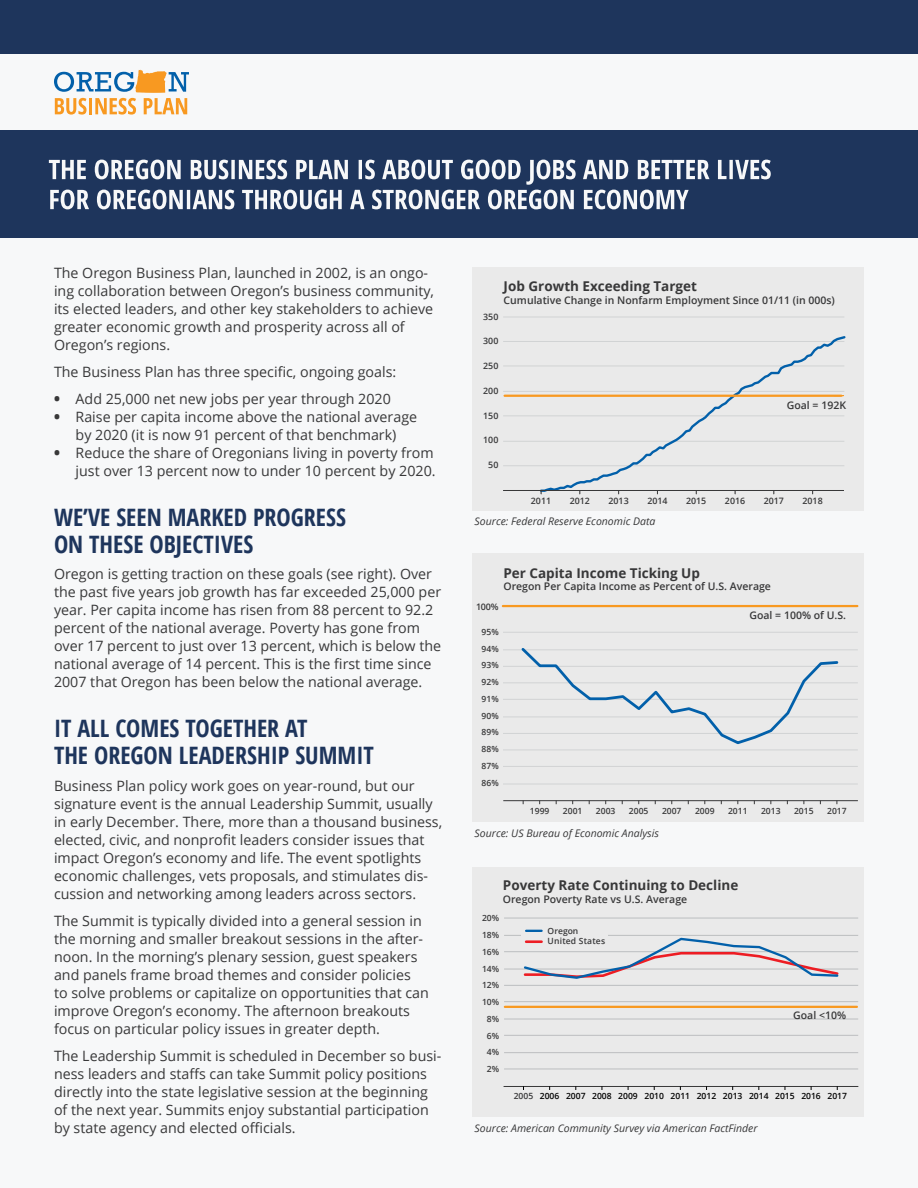
<style>
.page{position:relative;width:918px;height:1188px;background:#f7f8f9}
.page>*{position:absolute;margin:0;border:0;box-sizing:border-box;transform-origin:0 0}
.t1{font:700 condensed 24px/27px "Open Sans";color:#1e355c}
.t2{font:14.25px/18px "Open Sans";color:#383839}
.t3{font:700 14.1px "Open Sans";color:#383839}
.t4{font:700 13.65px "Open Sans";color:#383839}
.t5{font:700 13.5px "Open Sans";color:#383839}
.t6{font:600 10.5px "Open Sans";color:#383839}
.t7{font:italic 10.5px "Open Sans";color:#383839}
.t8{font:600 9px "Open Sans";color:#383839}
.t9{font:600 8.85px "Open Sans";color:#383839}
.t10{font:600 8.55px "Open Sans";color:#383839}
.t11{font:600 8.55px "Open Sans";color:#000}
.t12{font:600 8.55px/10.9px "Open Sans";letter-spacing:.02em;color:#383839}
.s1{font-weight:800;font-size:15px}
.s2{color:#383839}
</style>
<div class="page">
<div style="left:0;top:130px;width:918px;height:108px;background:#1e355c"></div>
<svg style="left:54px;top:70px;width:135px;height:45px"></svg>
<svg style="left:49px;top:160px;width:722px;height:49px"></svg>
<div style="left:0;top:0;width:918px;height:54px;background:#1e355c"></div>
<div style="left:472px;top:554px;width:392px;height:268px;background:#eaeaea"></div>
<hr style="left:503px;top:800px;width:355px;height:1px;background:#383839">
<hr style="left:503px;top:784px;width:355px;height:1px;background:#d1d3d4">
<hr style="left:503px;top:766px;width:355px;height:1px;background:#d1d3d4">
<hr style="left:503px;top:750px;width:355px;height:1px;background:#d1d3d4">
<hr style="left:503px;top:733px;width:355px;height:1px;background:#d1d3d4">
<hr style="left:503px;top:717px;width:355px;height:1px;background:#d1d3d4">
<hr style="left:503px;top:699px;width:355px;height:1px;background:#d1d3d4">
<hr style="left:503px;top:683px;width:355px;height:1px;background:#d1d3d4">
<hr style="left:503px;top:666px;width:355px;height:1px;background:#d1d3d4">
<hr style="left:503px;top:650px;width:355px;height:1px;background:#d1d3d4">
<hr style="left:503px;top:632px;width:355px;height:1px;background:#d1d3d4">
<svg style="left:519px;top:648px;width:321px;height:96px"></svg>
<hr style="left:503px;top:605px;width:354px;height:2px;background:#f89921">
<div style="left:472px;top:867px;width:392px;height:250px;background:#eaeaea"></div>
<hr style="left:504px;top:1086px;width:354px;height:1px;background:#383839">
<hr style="left:504px;top:1069px;width:354px;height:1px;background:#bcbec0">
<hr style="left:504px;top:1052px;width:354px;height:1px;background:#bcbec0">
<hr style="left:504px;top:1035px;width:354px;height:1px;background:#bcbec0">
<hr style="left:504px;top:1019px;width:354px;height:1px;background:#bcbec0">
<hr style="left:504px;top:1001px;width:354px;height:1px;background:#bcbec0">
<hr style="left:504px;top:985px;width:354px;height:1px;background:#bcbec0">
<hr style="left:504px;top:969px;width:354px;height:1px;background:#bcbec0">
<hr style="left:504px;top:951px;width:354px;height:1px;background:#bcbec0">
<hr style="left:504px;top:935px;width:354px;height:1px;background:#bcbec0">
<hr style="left:504px;top:918px;width:354px;height:1px;background:#bcbec0">
<div style="left:521px;top:922px;width:86px;height:27px;background:#eaeaea"></div>
<svg style="left:522px;top:930px;width:318px;height:49px"></svg>
<hr style="left:526px;top:940px;width:16px;height:3px;background:#ed1d24">
<hr style="left:505px;top:1006px;width:352px;height:2px;background:#f89921">
<div style="left:472px;top:267px;width:392px;height:244px;background:#eaeaea"></div>
<hr style="left:503px;top:466px;width:341px;height:1px;background:#d1d3d4">
<hr style="left:503px;top:441px;width:341px;height:1px;background:#d1d3d4">
<hr style="left:503px;top:416px;width:341px;height:1px;background:#d1d3d4">
<hr style="left:503px;top:391px;width:341px;height:1px;background:#d1d3d4">
<hr style="left:503px;top:366px;width:341px;height:1px;background:#d1d3d4">
<hr style="left:503px;top:341px;width:341px;height:1px;background:#d1d3d4">
<hr style="left:503px;top:317px;width:341px;height:1px;background:#d1d3d4">
<svg style="left:539px;top:336px;width:307px;height:157px"></svg>
<hr style="left:505px;top:395px;width:339px;height:1px;background:#f89921">
<hr style="left:503px;top:490px;width:341px;height:1px;background:#383839">
<hr style="left:505px;top:395px;width:336px;height:2px;background:#f89921">
<p class="t2" style="left:54px;top:264px;width:382px">The Oregon Business Plan, launched in 2002, is an ongo&shy;ing collaboration between Oregon’s business community, its elected leaders, and other key stakeholders to achieve greater economic growth and prosperity across all of Oregon’s regions.</p>
<p class="t2" style="left:54px;top:363px;width:344px">The Business Plan has three specific, ongoing goals:</p>
<p class="t2" style="left:54px;top:390px;width:338px"><span class="s1">•</span> Add 25,000 net new jobs per year through 2020</p>
<p class="t2" style="left:54px;top:408px;width:365px;text-align:center"><span class="s1">•</span> Raise per capita income above the national average by 2020 (it is now 91 percent of that benchmark)</p>
<p class="t2" style="left:54px;top:444px;width:383px;text-align:right"><span class="s1">•</span> Reduce the share of Oregonians living in poverty from just over 13 percent now to under 10 percent by 2020.</p>
<h1 class="t1" style="left:54px;top:503px;width:293px">WE’VE SEEN MARKED PROGRESS<br>ON THESE OBJECTIVES</h1>
<p class="t2" style="left:54px;top:565px;width:389px">Oregon is getting traction on these goals (see right). Over the past five years job growth has far exceeded 25,000 per year. Per capita income has risen from 88 percent to 92.2 percent of the national average. Poverty has gone from over 17 percent to just over 13 percent, which is below the national average of 14 percent. This is the first time since 2007 that Oregon has been below the national average.</p>
<h1 class="t1" style="left:54px;top:714px;width:321px">IT ALL COMES TOGETHER AT<br>THE OREGON LEADERSHIP SUMMIT</h1>
<p class="t2" style="left:54px;top:776px;width:390px">Business Plan policy work goes on year-round, but our signature event is the annual Leadership Summit, usually in early December. There, more than a thousand business, elected, civic, and nonprofit leaders consider issues that impact Oregon’s economy and life. The event spotlights economic challenges, vets proposals, and stimulates dis&shy;cussion and networking among leaders across sectors.</p>
<p class="t2" style="left:54px;top:911px;width:376px">The Summit is typically divided into a general session in the morning and smaller breakout sessions in the after&shy;noon. In the morning’s plenary session, guest speakers and panels frame broad themes and consider policies<br>to solve problems or capitalize on opportunities that can improve Oregon’s economy. The afternoon breakouts focus on particular policy issues in greater depth.</p>
<p class="t2" style="left:54px;top:1046px;width:389px">The Leadership Summit is scheduled in December so busi&shy;ness leaders and staffs can take Summit policy positions directly into the state legislative session at the beginning of the next year. Summits enjoy substantial participation by state agency and elected officials.</p>
<p class="t5" style="left:504px;top:277px;width:195px">Job Growth Exceeding Target</p>
<p class="t6" style="left:504px;top:293px;width:333px">Cumulative Change in Nonfarm Employment Since 01/11 (in 000s)</p>
<p class="t3" style="left:503px;top:279px;width:182px">Exceeding the Jobs Target</p>
<p class="t9" style="left:483px;top:311px;width:17px">350</p>
<p class="t9" style="left:483px;top:335px;width:17px">300</p>
<p class="t9" style="left:483px;top:360px;width:17px">250</p>
<p class="t9" style="left:483px;top:385px;width:17px">200</p>
<p class="t9" style="left:483px;top:409px;width:17px">150</p>
<p class="t9" style="left:483px;top:434px;width:17px">100</p>
<p class="t9" style="left:488px;top:459px;width:12px">50</p>
<p class="t6" style="left:787px;top:398px;width:61px">Goal = 192K</p>
<p class="t9" style="left:531px;top:495px;width:22px">2011</p>
<p class="t9" style="left:570px;top:495px;width:22px">2012</p>
<p class="t9" style="left:609px;top:495px;width:22px">2013</p>
<p class="t9" style="left:647px;top:495px;width:22px">2014</p>
<p class="t9" style="left:686px;top:495px;width:22px">2015</p>
<p class="t9" style="left:725px;top:495px;width:22px">2016</p>
<p class="t9" style="left:764px;top:495px;width:22px">2017</p>
<p class="t9" style="left:803px;top:495px;width:22px">2018</p>
<p class="t7" style="left:475px;top:514px;width:182px">Source: Federal Reserve Economic Data</p>
<p class="t5" style="left:503px;top:563px;width:198px">Per Capita Income Ticking Up</p>
<p class="t6" style="left:503px;top:579px;width:269px">Oregon Per Capita Income as Percent of U.S. Average</p>
<p class="t8" style="left:476px;top:600px;width:24px">100%</p>
<p class="t10" style="left:482px;top:626px;width:19px">95%</p>
<p class="t10" style="left:482px;top:643px;width:19px">94%</p>
<p class="t10" style="left:482px;top:659px;width:19px">93%</p>
<p class="t10" style="left:482px;top:676px;width:19px">92%</p>
<p class="t10" style="left:482px;top:693px;width:19px">91%</p>
<p class="t10" style="left:482px;top:710px;width:19px">90%</p>
<p class="t10" style="left:482px;top:726px;width:19px">89%</p>
<p class="t10" style="left:482px;top:743px;width:19px">88%</p>
<p class="t10" style="left:482px;top:760px;width:19px">87%</p>
<p class="t10" style="left:482px;top:777px;width:19px">86%</p>
<p class="t6" style="left:750px;top:608px;width:98px">Goal = 100% of U.S.</p>
<p class="t10" style="left:530px;top:805px;width:21px">1999</p>
<p class="t10" style="left:563px;top:805px;width:21px">2001</p>
<p class="t10" style="left:596px;top:805px;width:21px">2003</p>
<p class="t10" style="left:629px;top:805px;width:21px">2005</p>
<p class="t10" style="left:662px;top:805px;width:21px">2007</p>
<p class="t10" style="left:695px;top:805px;width:21px">2009</p>
<p class="t10" style="left:728px;top:805px;width:21px">2011</p>
<p class="t10" style="left:761px;top:805px;width:21px">2013</p>
<p class="t10" style="left:794px;top:805px;width:21px">2015</p>
<p class="t10" style="left:827px;top:805px;width:21px">2017</p>
<p class="t7" style="left:475px;top:826px;width:186px">Source: US Bureau of Economic Analysis</p>
<p class="t5" style="left:503px;top:876px;width:237px">Poverty Rate Continuing to Decline</p>
<p class="t6" style="left:503px;top:892px;width:186px">Oregon Poverty Rate vs U.S. Average</p>
<p class="t4" style="left:504px;top:882px;width:140px">Poverty Comparison</p>
<p class="t10" style="left:482px;top:913px;width:19px">20%</p>
<p class="t10" style="left:482px;top:929px;width:19px">18%</p>
<p class="t10" style="left:482px;top:946px;width:19px">16%</p>
<p class="t10" style="left:482px;top:963px;width:19px">14%</p>
<p class="t10" style="left:482px;top:980px;width:19px">12%</p>
<p class="t10" style="left:482px;top:996px;width:19px">10%</p>
<p class="t10" style="left:487px;top:1013px;width:14px">8%</p>
<p class="t10" style="left:487px;top:1030px;width:14px">6%</p>
<p class="t10" style="left:487px;top:1047px;width:14px">4%</p>
<p class="t10" style="left:487px;top:1063px;width:14px">2%</p>
<p class="t12" style="left:548px;top:925px;width:59px">Oregon<br>United States</p>
<p class="t6" style="left:793px;top:1008px;width:54px">Goal &lt;10%</p>
<p class="t11" style="left:514px;top:1090px;width:335px"><span class="s2">2005</span> 2006 2007 2008 2009 2010 2011 2012 2013 2014 2015 2016 2017</p>
<p class="t7" style="left:475px;top:1121px;width:285px">Source: American Community Survey via American FactFinder</p>
</div>
